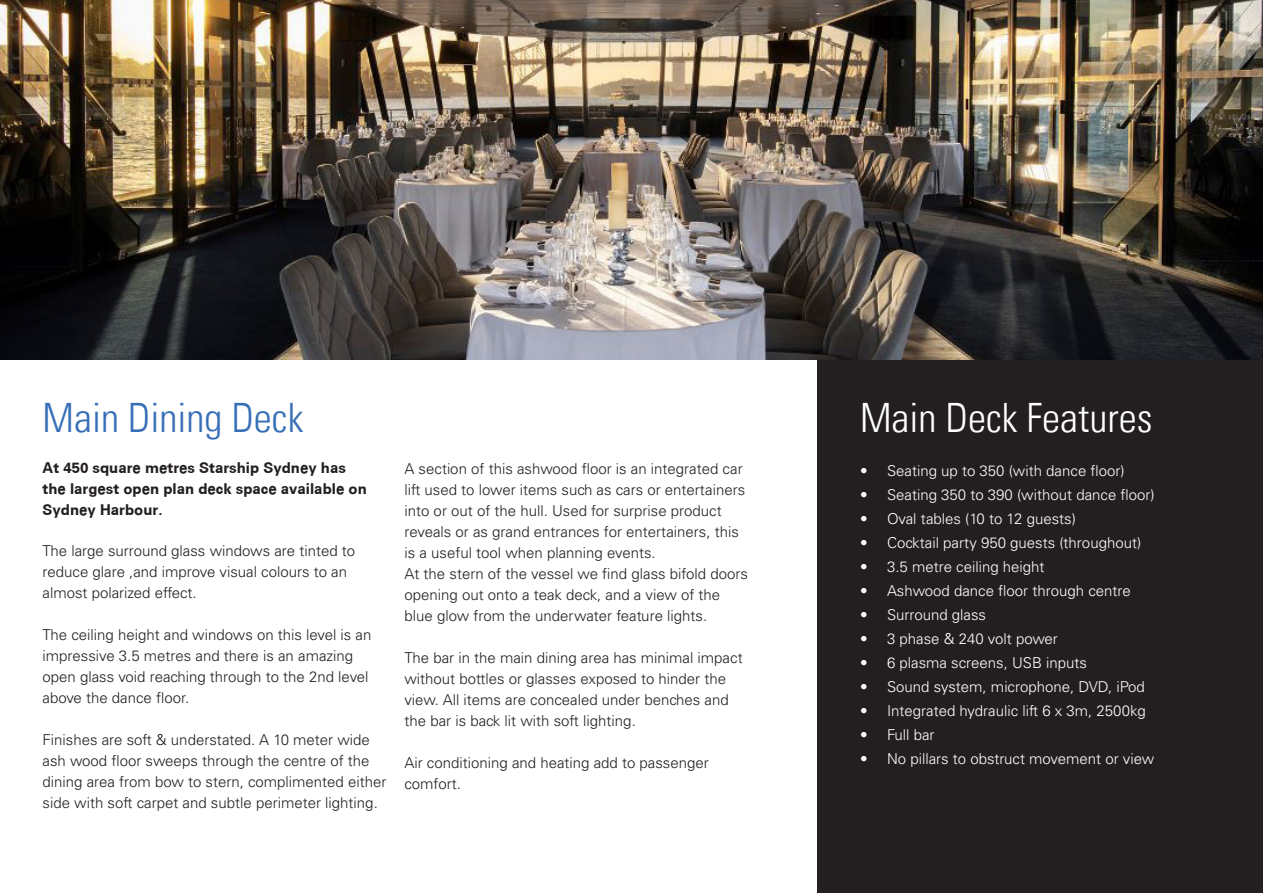
<style>
.page{position:relative;width:1263px;height:893px;background:#fff}
.page>*{position:absolute;margin:0;border:0;box-sizing:border-box;transform-origin:0 0}
.t1{font:300 condensed 40.5px "Univers LT";color:#fff}
.t2{font:300 condensed 40.5px "Univers LT";color:#376fb7}
.t3{font:300 15px/21px "Univers";color:#231f20}
.t4{font:300 15px "Univers";color:#fff}
.t5{font:700 15px/21px "Univers CE";color:#231f20}
</style>
<div class="page">
<div style="left:817px;top:359px;width:446px;height:534px;background:#231f20"></div>
<img style="left:0;top:0;width:1263px;height:359px">
<p class="t2" style="left:43px;top:394px;width:262px">Main Dining Deck</p>
<p class="t5" style="left:43px;top:458px;width:326px">At 450 square metres Starship Sydney has the largest open plan deck space available on<br>Sydney Harbour.</p>
<p class="t3" style="left:43px;top:540px;width:314px">The large surround glass windows are tinted to reduce glare ,and improve visual colours to an almost polarized effect.</p>
<p class="t3" style="left:43px;top:624px;width:330px">The ceiling height and windows on this level is an impressive 3.5 metres and there is an amazing open glass void reaching through to the 2nd level above the dance floor.</p>
<p class="t3" style="left:43px;top:729px;width:345px">Finishes are soft &amp; understated. A 10 meter wide ash wood floor sweeps through the centre of the dining area from bow to stern, complimented either side with soft carpet and subtle perimeter lighting.</p>
<p class="t3" style="left:404px;top:458px;width:342px">A section of this ashwood floor is an integrated car lift used to lower items such as cars or entertainers into or out of the hull. Used for surprise product reveals or as grand entrances for entertainers, this is a useful tool when planning events.</p>
<p class="t3" style="left:404px;top:563px;width:345px">At the stern of the vessel we find glass bifold doors opening out onto a teak deck, and a view of the blue glow from the underwater feature lights.</p>
<p class="t3" style="left:404px;top:647px;width:340px">The bar in the main dining area has minimal impact without bottles or glasses exposed to hinder the view. All items are concealed under benches and the bar is back lit with soft lighting.</p>
<p class="t3" style="left:404px;top:752px;width:306px">Air conditioning and heating add to passenger comfort.</p>
<p class="t1" style="left:860px;top:394px;width:294px">Main Deck Features</p>
<p class="t4" style="left:860px;top:462px;width:266px">• Seating up to 350 (with dance floor)</p>
<p class="t4" style="left:860px;top:486px;width:296px">• Seating 350 to 390 (without dance floor)</p>
<p class="t4" style="left:860px;top:510px;width:217px">• Oval tables (10 to 12 guests)</p>
<p class="t4" style="left:860px;top:534px;width:283px">• Cocktail party 950 guests (throughout)</p>
<p class="t4" style="left:860px;top:558px;width:186px">• 3.5 metre ceiling height</p>
<p class="t4" style="left:860px;top:582px;width:272px">• Ashwood dance floor through centre</p>
<p class="t4" style="left:860px;top:606px;width:128px">• Surround glass</p>
<p class="t4" style="left:860px;top:630px;width:199px">• 3 phase &amp; 240 volt power</p>
<p class="t4" style="left:860px;top:654px;width:229px">• 6 plasma screens, USB inputs</p>
<p class="t4" style="left:860px;top:678px;width:286px">• Sound system, microphone, DVD, iPod</p>
<p class="t4" style="left:860px;top:702px;width:287px">• Integrated hydraulic lift 6 x 3m, 2500kg</p>
<p class="t4" style="left:860px;top:726px;width:76px">• Full bar</p>
<p class="t4" style="left:860px;top:750px;width:296px">• No pillars to obstruct movement or view</p>
</div>
